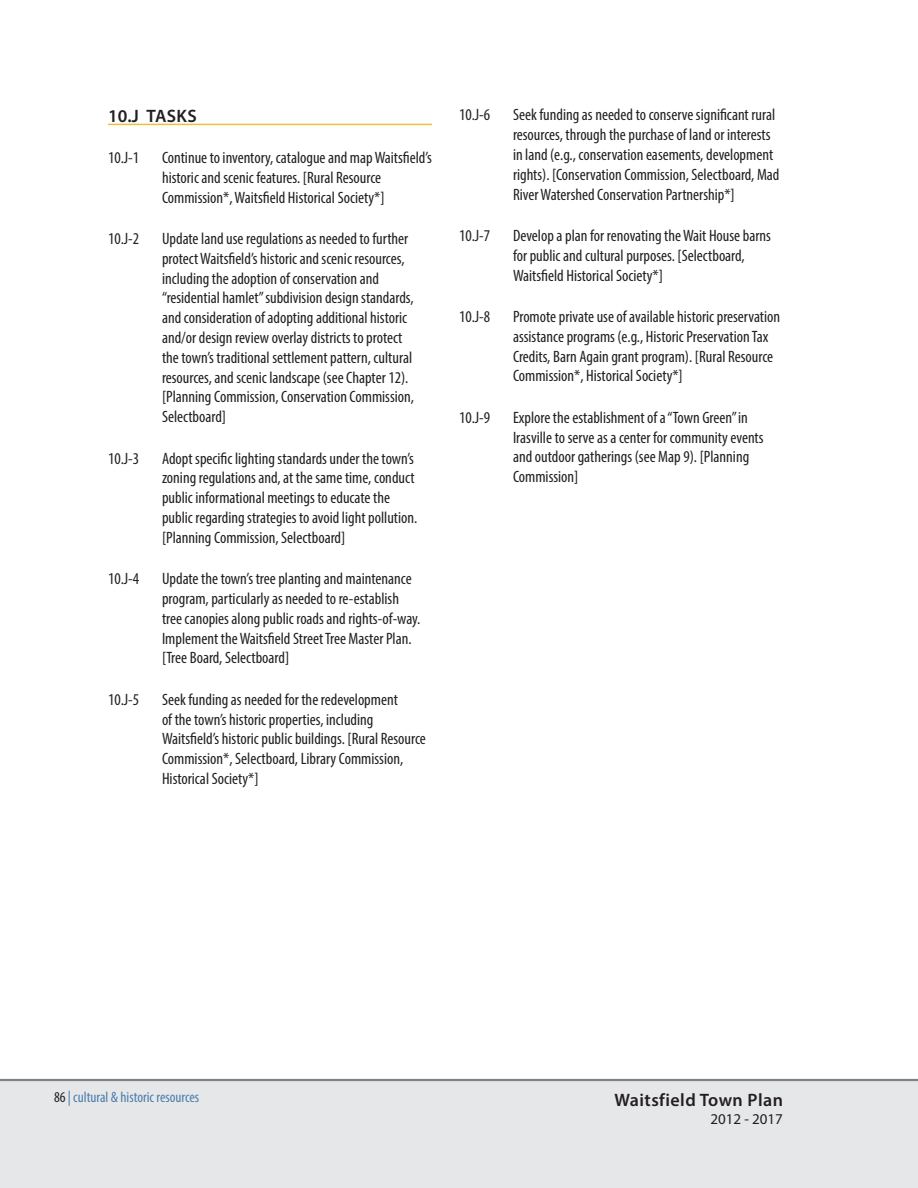
<style>
.page{position:relative;width:918px;height:1188px;background:#fff}
.page>*{position:absolute;margin:0;border:0;box-sizing:border-box;transform-origin:0 0}
.t1{font:600 18px "Myriad Pro";letter-spacing:.025em;color:#231f20}
.t2{font:condensed 16.5px/19.8px "Myriad Pro";color:#231f20}
.t3{font:condensed 15px "Myriad Pro";color:#4a7eac}
.t4{font:15px "Myriad Pro";color:#231f20}
.s1{color:#231f20}
</style>
<div class="page">
<div style="left:0;top:1080px;width:918px;height:108px;background:#e6e7e9"></div>
<hr style="left:0;top:1079px;width:918px;height:2px;background:#808285">
<hr style="left:108px;top:124px;width:324px;height:1px;background:#e8c33a">
<p class="t1" style="left:108px;top:104px;width:90px">10.J TASKS</p>
<p class="t2" style="left:108px;top:147px;width:33px">10.J-1</p>
<p class="t2" style="left:162px;top:147px;width:272px">Continue to inventory, catalogue and map Waitsfield’s historic and scenic features. [Rural Resource<br>Commission*, Waitsfield Historical Society*]</p>
<p class="t2" style="left:108px;top:228px;width:33px">10.J-2</p>
<p class="t2" style="left:162px;top:228px;width:254px">Update land use regulations as needed to further protect Waitsfield’s historic and scenic resources, including the adoption of conservation and “residential hamlet” subdivision design standards, and consideration of adopting additional historic and/or design review overlay districts to protect the town’s traditional settlement pattern, cultural resources, and scenic landscape (see Chapter 12). [Planning Commission, Conservation Commission, Selectboard]</p>
<p class="t2" style="left:108px;top:448px;width:33px">10.J-3</p>
<p class="t2" style="left:162px;top:448px;width:257px">Adopt specific lighting standards under the town’s zoning regulations and, at the same time, conduct public informational meetings to educate the public regarding strategies to avoid light pollution. [Planning Commission, Selectboard]</p>
<p class="t2" style="left:108px;top:569px;width:33px">10.J-4</p>
<p class="t2" style="left:162px;top:569px;width:260px">Update the town’s tree planting and maintenance program, particularly as needed to re-establish tree canopies along public roads and rights-of-way.<br>Implement the Waitsfield Street Tree Master Plan. [Tree Board, Selectboard]</p>
<p class="t2" style="left:108px;top:689px;width:33px">10.J-5</p>
<p class="t2" style="left:162px;top:689px;width:265px">Seek funding as needed for the redevelopment<br>of the town’s historic properties, including Waitsfield’s historic public buildings. [Rural Resource Commission*, Selectboard, Library Commission, Historical Society*]</p>
<p class="t2" style="left:459px;top:105px;width:33px">10.J-6</p>
<p class="t2" style="left:513px;top:105px;width:268px">Seek funding as needed to conserve significant rural resources, through the purchase of land or interests in land (e.g., conservation easements, development rights). [Conservation Commission, Selectboard, Mad River Watershed Conservation Partnership*]</p>
<p class="t2" style="left:459px;top:225px;width:33px">10.J-7</p>
<p class="t2" style="left:513px;top:225px;width:260px">Develop a plan for renovating the Wait House barns for public and cultural purposes. [Selectboard,<br>Waitsfield Historical Society*]</p>
<p class="t2" style="left:459px;top:306px;width:33px">10.J-8</p>
<p class="t2" style="left:513px;top:306px;width:269px">Promote private use of available historic preservation assistance programs (e.g., Historic Preservation Tax Credits, Barn Again grant program). [Rural Resource Commission*, Historical Society*]</p>
<p class="t2" style="left:459px;top:407px;width:33px">10.J-9</p>
<p class="t2" style="left:513px;top:407px;width:252px">Explore the establishment of a “Town Green” in Irasville to serve as a center for community events and outdoor gatherings (see Map 9). [Planning Commission]</p>
<p class="t3" style="left:54px;top:1088px;width:147px"><span class="s1">86</span> | cultural &amp; historic resources</p>
<p class="t1" style="left:615px;top:1089px;width:170px">Waitsfield Town Plan</p>
<p class="t4" style="left:710px;top:1110px;width:74px">2012 - 2017</p>
</div>
